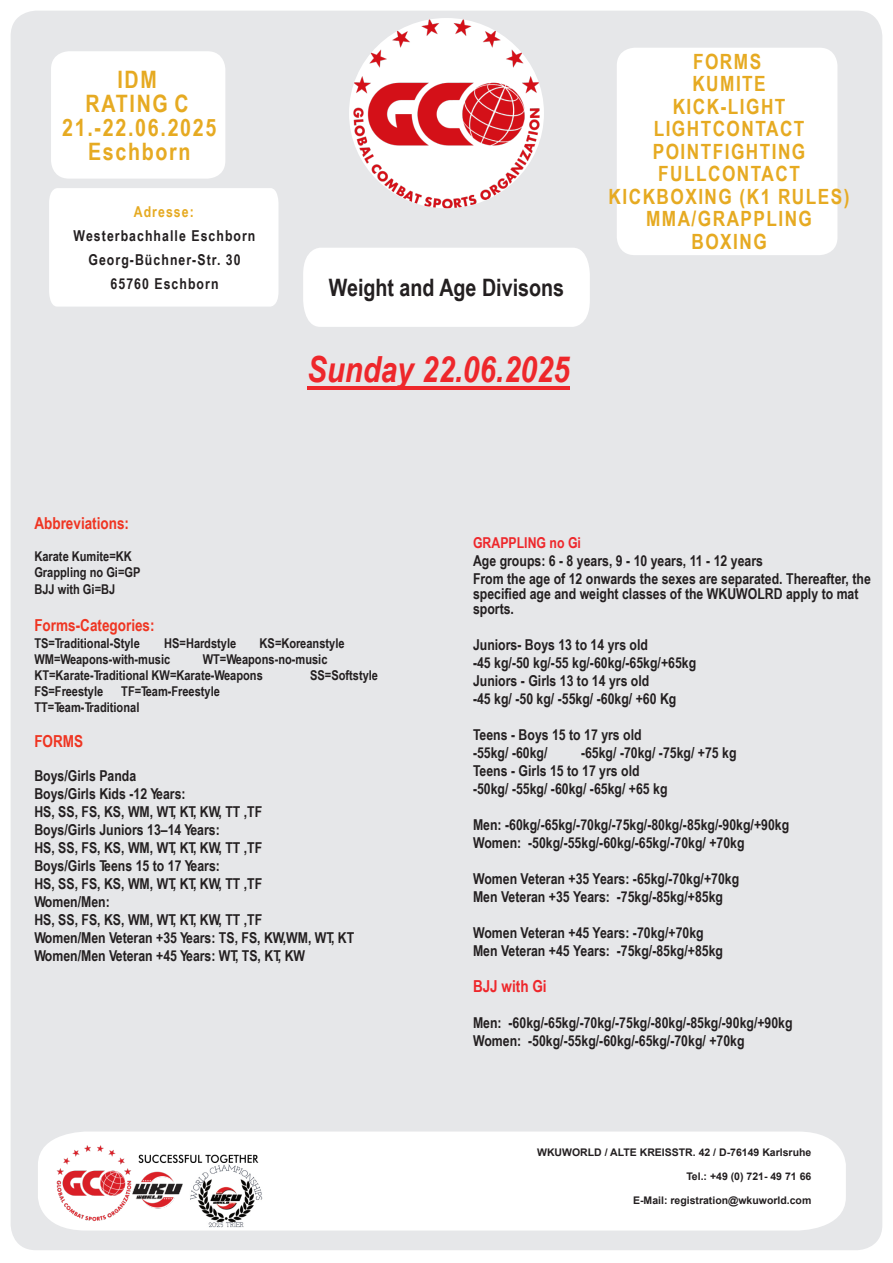
<style>
.page{position:relative;width:893px;height:1263px;background:#fff}
.page>*{position:absolute;margin:0;border:0;box-sizing:border-box;transform-origin:0 0}
.t1{font:italic 700 36px "Arial Narrow";color:#ee272b}
.t2{font:700 24px/24px "Arial Narrow";letter-spacing:.07em;color:#e6aa22;text-align:center}
.t3{font:700 24px "Arial Narrow";color:#231f20}
.t4{font:700 21px/22.5px "Arial Narrow";letter-spacing:.07em;color:#e6aa22;text-align:center}
.t5{font:700 16.5px "Arial Narrow";color:#ef3522}
.t6{font:700 16.5px "Arial Narrow";color:#ee272b}
.t7{font:700 15px/18px "Arial Narrow";color:#231f20}
.t8{font:700 15px/24px "Arial Narrow";letter-spacing:.07em;color:#231f20;text-align:center}
.t9{font:700 15px "Arial Narrow";color:#ee272b}
.t10{font:700 15px "Arial Narrow";letter-spacing:.07em;color:#e6aa22}
.t11{font:700 13.5px/16.2px "Arial Narrow";color:#231f20}
.t12{font:700 10.5px "Arial";color:#231f20}
</style>
<div class="page">
<div style="left:11px;top:11px;width:871px;height:1239px;background:#e6e7e9;border-radius:26px"></div>
<img style="left:353px;top:18px;width:187px;height:190px">
<div style="left:38px;top:1131px;width:808px;height:99px;background:#fff"></div>
<img style="left:56px;top:1131px;width:203px;height:100px">
<div style="left:184px;top:1169px;width:80px;height:41px;background:#fff"></div>
<img style="left:188px;top:1168px;width:2px;height:56px">
<div style="left:51px;top:51px;width:174px;height:128px;background:#fff;border-radius:18px"></div>
<div style="left:617px;top:48px;width:220px;height:207px;background:#fff;border-radius:18px"></div>
<div style="left:49px;top:188px;width:229px;height:119px;background:#fff"></div>
<div style="left:303px;top:248px;width:287px;height:79px;background:#fff"></div>
<hr style="left:307px;top:386px;width:263px;height:3px;background:#ee272b">
<img style="left:190px;top:1163px;width:73px;height:66px">
<h2 class="t2" style="left:62px;top:69px;width:156px">IDM<br>RATING C<br>21.-22.06.2025<br>Eschborn</h2>
<p class="t10" style="left:134px;top:206px;width:61px">Adresse:</p>
<p class="t8" style="left:74px;top:225px;width:183px">Westerbachhalle Eschborn<br>Georg-Büchner-Str. 30<br>65760 Eschborn</p>
<h2 class="t3" style="left:329px;top:278px;width:237px">Weight and Age Divisons</h2>
<h1 class="t1" style="left:307px;top:356px;width:264px">Sunday 22.06.2025</h1>
<h3 class="t4" style="left:609px;top:52px;width:242px">FORMS<br>KUMITE<br>KICK-LIGHT<br>LIGHTCONTACT<br>POINTFIGHTING<br>FULLCONTACT<br>KICKBOXING (K1 RULES)<br>MMA/GRAPPLING<br>BOXING</h3>
<p class="t5" style="left:34px;top:517px;width:96px">Abbreviations:</p>
<p class="t11" style="left:34px;top:549px;width:108px">Karate Kumite=KK<br>Grappling no Gi=GP<br>BJJ with Gi=BJ</p>
<p class="t5" style="left:34px;top:619px;width:122px">Forms-Categories:</p>
<p class="t11" style="left:34px;top:636px;width:107px">TS=Traditional-Style</p>
<p class="t11" style="left:164px;top:636px;width:74px">HS=Hardstyle</p>
<p class="t11" style="left:260px;top:636px;width:86px">KS=Koreanstyle</p>
<p class="t11" style="left:34px;top:652px;width:137px">WM=Weapons-with-music</p>
<p class="t11" style="left:34px;top:652px;width:295px;text-indent:168px">WT=Weapons-no-music<br>KT=Karate-Traditional KW=Karate-Weapons</p>
<p class="t11" style="left:310px;top:668px;width:69px">SS=Softstyle</p>
<p class="t11" style="left:34px;top:684px;width:70px">FS=Freestyle</p>
<p class="t11" style="left:34px;top:684px;width:187px;text-indent:87px">TF=Team-Freestyle<br>TT=Team-Traditional</p>
<p class="t5" style="left:34px;top:735px;width:50px">FORMS</p>
<p class="t7" style="left:34px;top:768px;width:321px">Boys/Girls Panda<br>Boys/Girls Kids -12 Years:<br>HS, SS, FS, KS, WM, WT, KT, KW, TT ,TF<br>Boys/Girls Juniors 13–14 Years:<br>HS, SS, FS, KS, WM, WT, KT, KW, TT ,TF<br>Boys/Girls Teens 15 to 17 Years:<br>HS, SS, FS, KS, WM, WT, KT, KW, TT ,TF<br>Women/Men:<br>HS, SS, FS, KS, WM, WT, KT, KW, TT ,TF<br>Women/Men Veteran +35 Years: TS, FS, KW,WM, WT, KT<br>Women/Men Veteran +45 Years: WT, TS, KT, KW</p>
<p class="t9" style="left:473px;top:537px;width:109px">GRAPPLING no Gi</p>
<p class="t7" style="left:473px;top:553px;width:399px">Age groups: 6 - 8 years, 9 - 10 years, 11 - 12 years<br>From the age of 12 onwards the sexes are separated. Thereafter, the</p>
<p class="t7" style="left:473px;top:588px;width:387px;line-height:15px">specified age and weight classes of the WKUWOLRD apply to mat sports.</p>
<p class="t7" style="left:473px;top:637px;width:225px">Juniors- Boys 13 to 14 yrs old<br>-45 kg/-50 kg/-55 kg/-60kg/-65kg/+65kg Juniors - Girls 13 to 14 yrs old<br>-45 kg/ -50 kg/ -55kg/ -60kg/ +60 Kg</p>
<p class="t7" style="left:473px;top:727px;width:170px">Teens - Boys 15 to 17 yrs old -55kg/ -60kg/</p>
<p class="t7" style="left:473px;top:745px;width:265px;text-indent:108px">-65kg/ -70kg/ -75kg/ +75 kg<br>Teens - Girls 15 to 17 yrs old<br>-50kg/ -55kg/ -60kg/ -65kg/ +65 kg</p>
<p class="t7" style="left:473px;top:817px;width:318px">Men: -60kg/-65kg/-70kg/-75kg/-80kg/-85kg/-90kg/+90kg<br>Women: -50kg/-55kg/-60kg/-65kg/-70kg/ +70kg</p>
<p class="t7" style="left:473px;top:871px;width:268px">Women Veteran +35 Years: -65kg/-70kg/+70kg<br>Men Veteran +35 Years: -75kg/-85kg/+85kg</p>
<p class="t7" style="left:473px;top:925px;width:252px">Women Veteran +45 Years: -70kg/+70kg<br>Men Veteran +45 Years: -75kg/-85kg/+85kg</p>
<p class="t6" style="left:473px;top:980px;width:75px">BJJ with Gi</p>
<p class="t7" style="left:473px;top:1015px;width:321px">Men: -60kg/-65kg/-70kg/-75kg/-80kg/-85kg/-90kg/+90kg<br>Women: -50kg/-55kg/-60kg/-65kg/-70kg/ +70kg</p>
<p class="t12" style="left:537px;top:1148px;width:276px">WKUWORLD / ALTE KREISSTR. 42 / D-76149 Karlsruhe</p>
<p class="t12" style="left:686px;top:1172px;width:127px">Tel.: +49 (0) 721- 49 71 66</p>
<p class="t12" style="left:633px;top:1196px;width:180px">E-Mail: registration@wkuworld.com</p>
</div>
